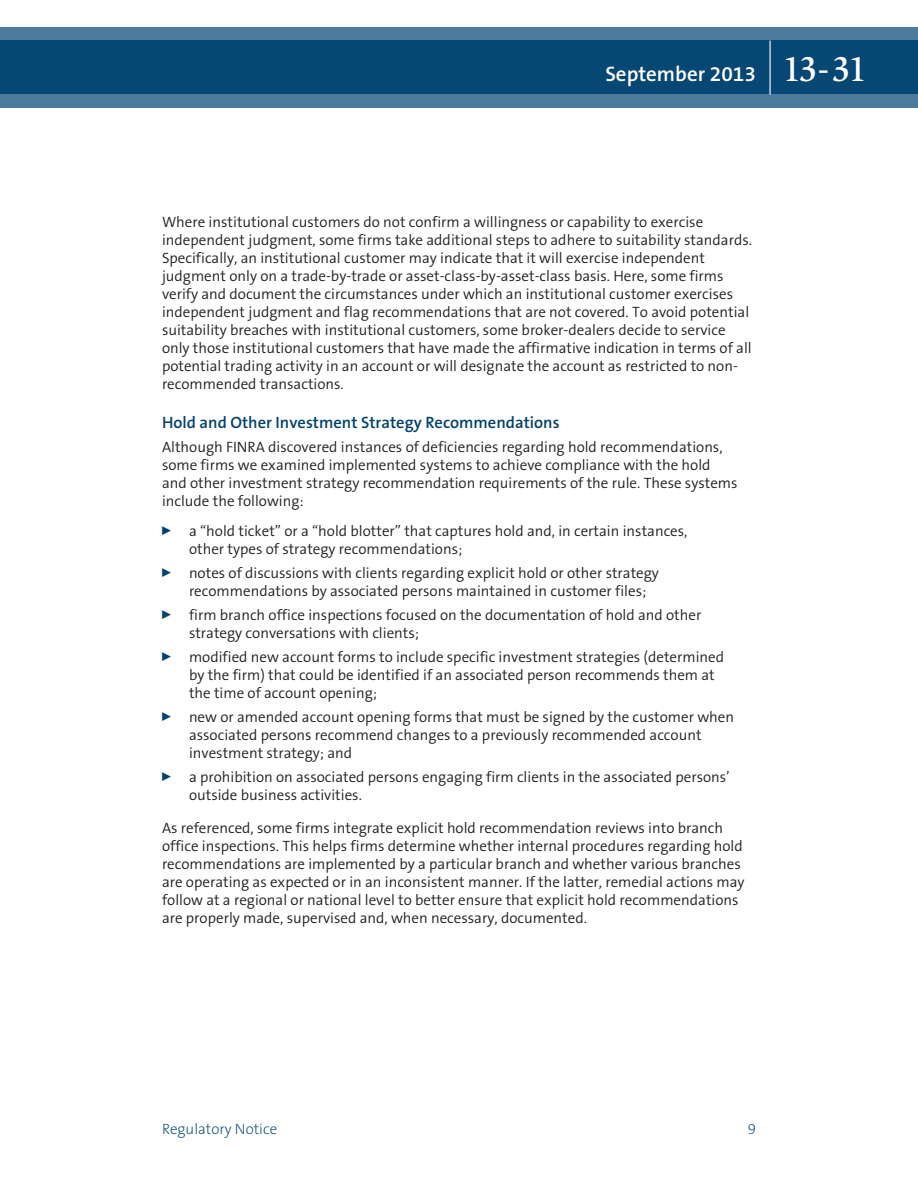
<style>
.page{position:relative;width:918px;height:1188px;background:#fff}
.page>*{position:absolute;margin:0;border:0;box-sizing:border-box;transform-origin:0 0}
.t1{font:600 21px "The Sans B6";color:#fff}
.t2{font:600 16.5px "The Sans B6";color:#004270}
.t3{font:300 15px/18px "The Sans B4";color:#231f20}
.t4{font:200 15px "The Sans B2";color:#004270}
.s1{font-family:"Slimbach LT";font-weight:500;font-size:36px}
</style>
<div class="page">
<svg style="left:0;top:27px;width:918px;height:81px;background:#1e5881"></svg>
<hr style="left:770px;top:40px;width:1px;height:54px;background:#fff">
<h1 class="t1" style="left:605px;top:62px;width:264px">September 2013 <span class="s1">13-31</span></h1>
<p class="t3" style="left:162px;top:213px;width:592px">Where institutional customers do not confirm a willingness or capability to exercise independent judgment, some firms take additional steps to adhere to suitability standards.<br>Specifically, an institutional customer may indicate that it will exercise independent judgment only on a trade-by-trade or asset-class-by-asset-class basis. Here, some firms verify and document the circumstances under which an institutional customer exercises independent judgment and flag recommendations that are not covered. To avoid potential suitability breaches with institutional customers, some broker-dealers decide to service only those institutional customers that have made the affirmative indication in terms of all potential trading activity in an account or will designate the account as restricted to non&shy;recommended transactions.</p>
<p class="t2" style="left:162px;top:413px;width:399px">Hold and Other Investment Strategy Recommendations</p>
<p class="t3" style="left:162px;top:438px;width:577px">Although FINRA discovered instances of deficiencies regarding hold recommendations, some firms we examined implemented systems to achieve compliance with the hold and other investment strategy recommendation requirements of the rule. These systems include the following:</p>
<p class="t3" style="left:189px;top:522px;width:500px;text-indent:-27px"><sup>0</sup> a “hold ticket” or a “hold blotter” that captures hold and, in certain instances, other types of strategy recommendations;</p>
<p class="t3" style="left:189px;top:564px;width:472px;text-indent:-27px"><sup>0</sup> notes of discussions with clients regarding explicit hold or other strategy recommendations by associated persons maintained in customer files;</p>
<p class="t3" style="left:189px;top:606px;width:514px;text-indent:-27px"><sup>0</sup> firm branch office inspections focused on the documentation of hold and other strategy conversations with clients;</p>
<p class="t3" style="left:189px;top:648px;width:537px;text-indent:-27px"><sup>0</sup> modified new account forms to include specific investment strategies (determined by the firm) that could be identified if an associated person recommends them at the time of account opening;</p>
<p class="t3" style="left:189px;top:708px;width:547px;text-indent:-27px"><sup>0</sup> new or amended account opening forms that must be signed by the customer when associated persons recommend changes to a previously recommended account investment strategy; and</p>
<p class="t3" style="left:189px;top:768px;width:542px;text-indent:-27px"><sup>0</sup> a prohibition on associated persons engaging firm clients in the associated persons’ outside business activities.</p>
<p class="t3" style="left:162px;top:819px;width:584px">As referenced, some firms integrate explicit hold recommendation reviews into branch office inspections. This helps firms determine whether internal procedures regarding hold recommendations are implemented by a particular branch and whether various branches are operating as expected or in an inconsistent manner. If the latter, remedial actions may follow at a regional or national level to better ensure that explicit hold recommendations are properly made, supervised and, when necessary, documented.</p>
<p class="t4" style="left:162px;top:1121px;width:117px">Regulatory Notice</p>
<p class="t4" style="left:748px;top:1121px;width:10px">9</p>
</div>
